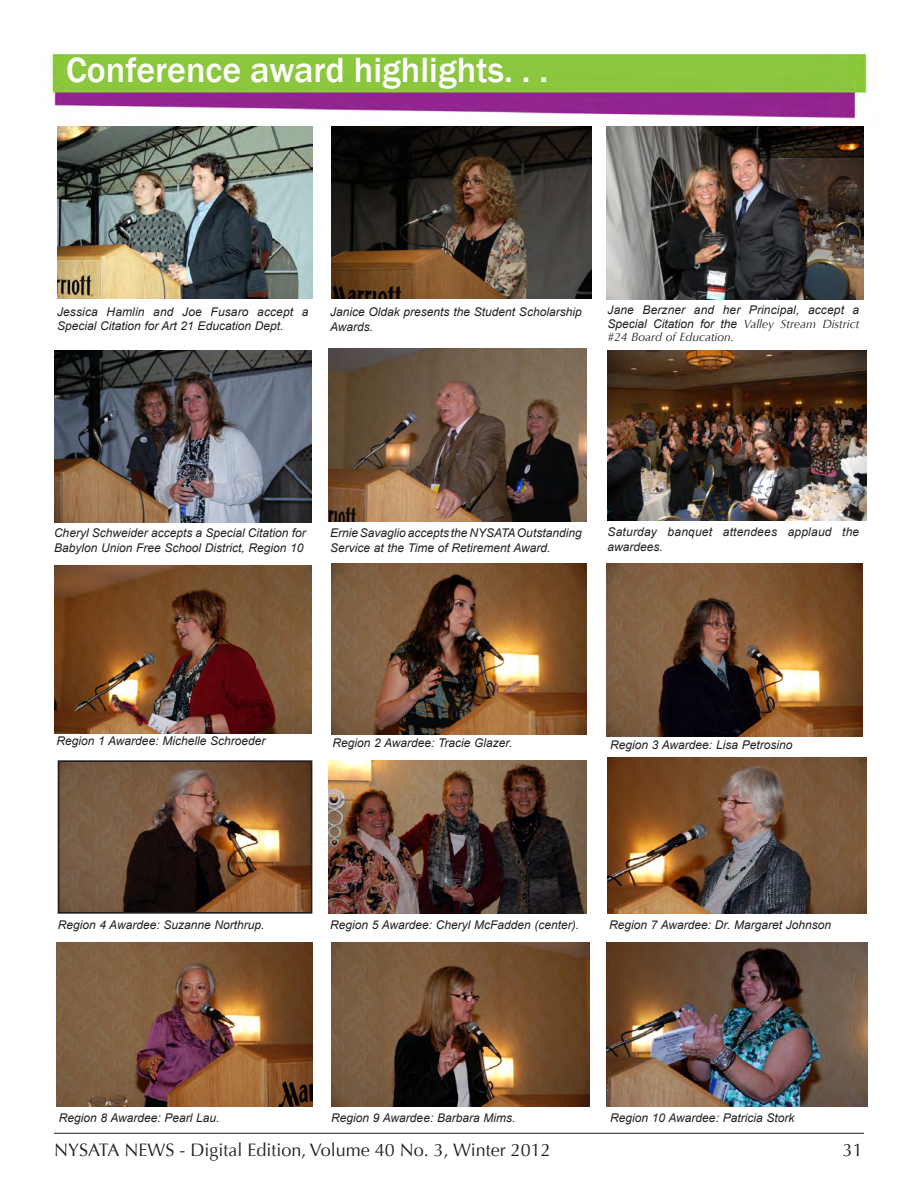
<style>
.page{position:relative;width:918px;height:1188px;background:#fff}
.page>*{position:absolute;margin:0;border:0;box-sizing:border-box;transform-origin:0 0}
.t1{font:500 36px "Franklin Gothic";color:#fff}
.t2{font:18px "Optima";color:#231f20}
.captions{font:italic 12px/14.4px "Arial";color:#231f20}
.s1{font-family:"Optima"}
</style>
<div class="page">
<hr style="left:54px;top:1133px;width:810px;height:1px;background:#231f20">
<img style="left:51px;top:51px;width:816px;height:82px">
<img style="left:61px;top:763px;width:248px;height:148px">
<div style="left:58px;top:760px;width:254px;height:154px;border:2px solid #231f20"></div>
<img style="left:57px;top:127px;width:256px;height:172px">
<img style="left:606px;top:127px;width:257px;height:172px">
<img style="left:328px;top:348px;width:259px;height:174px">
<img style="left:54px;top:565px;width:258px;height:169px">
<img style="left:332px;top:563px;width:255px;height:172px">
<img style="left:606px;top:563px;width:257px;height:173px">
<img style="left:328px;top:760px;width:259px;height:154px">
<img style="left:607px;top:757px;width:259px;height:157px">
<img style="left:332px;top:942px;width:257px;height:165px">
<img style="left:606px;top:942px;width:261px;height:165px">
<img style="left:332px;top:127px;width:259px;height:172px">
<img style="left:56px;top:942px;width:256px;height:165px">
<img style="left:608px;top:350px;width:259px;height:171px">
<img style="left:54px;top:350px;width:258px;height:173px">
<p class="t1" style="left:66px;top:48px;width:484px">Conference award highlights. . .</p>
<p class="captions" style="left:57px;top:305px;width:253px">Jessica Hamlin and Joe Fusaro accept a<br>Special Citation for Art 21 Education Dept.</p>
<p class="captions" style="left:330px;top:305px;width:253px">Janice Oldak presents the Student Scholarship<br>Awards.</p>
<p class="captions" style="left:608px;top:304px;width:253px;line-height:13.5px;text-align:justify">Jane Berzner and her Principal, accept a Special Citation for the <span class="s1">Valley Stream District #24 Board of Education.</span></p>
<p class="captions" style="left:54px;top:526px;width:253px">Cheryl Schweider accepts a Special Citation for<br>Babylon Union Free School District, Region 10</p>
<p class="captions" style="left:608px;top:525px;width:253px">Saturday banquet attendees applaud the awardees.</p>
<p class="captions" style="left:330px;top:526px;width:253px">Ernie Savaglio accepts the NYSATA Outstanding<br>Service at the Time of Retirement Award.</p>
<p class="captions" style="left:57px;top:734px;width:210px">Region 1 Awardee: Michelle Schroeder</p>
<p class="captions" style="left:332px;top:736px;width:182px">Region 2 Awardee: Tracie Glazer.</p>
<p class="captions" style="left:610px;top:738px;width:184px">Region 3 Awardee: Lisa Petrosino</p>
<p class="captions" style="left:58px;top:917px;width:208px">Region 4 Awardee: Suzanne Northrup.</p>
<p class="captions" style="left:330px;top:917px;width:251px">Region 5 Awardee: Cheryl McFadden (center).</p>
<p class="captions" style="left:609px;top:917px;width:223px">Region 7 Awardee: Dr. Margaret Johnson</p>
<p class="captions" style="left:59px;top:1111px;width:162px">Region 8 Awardee: Pearl Lau.</p>
<p class="captions" style="left:331px;top:1111px;width:186px">Region 9 Awardee: Barbara Mims.</p>
<p class="captions" style="left:610px;top:1111px;width:186px">Region 10 Awardee: Patricia Stork</p>
<h2 class="t2" style="left:54px;top:1139px;width:498px">NYSATA NEWS - Digital Edition, Volume 40 No. 3, Winter 2012</h2>
<h2 class="t2" style="left:843px;top:1139px;width:22px">31</h2>
</div>
